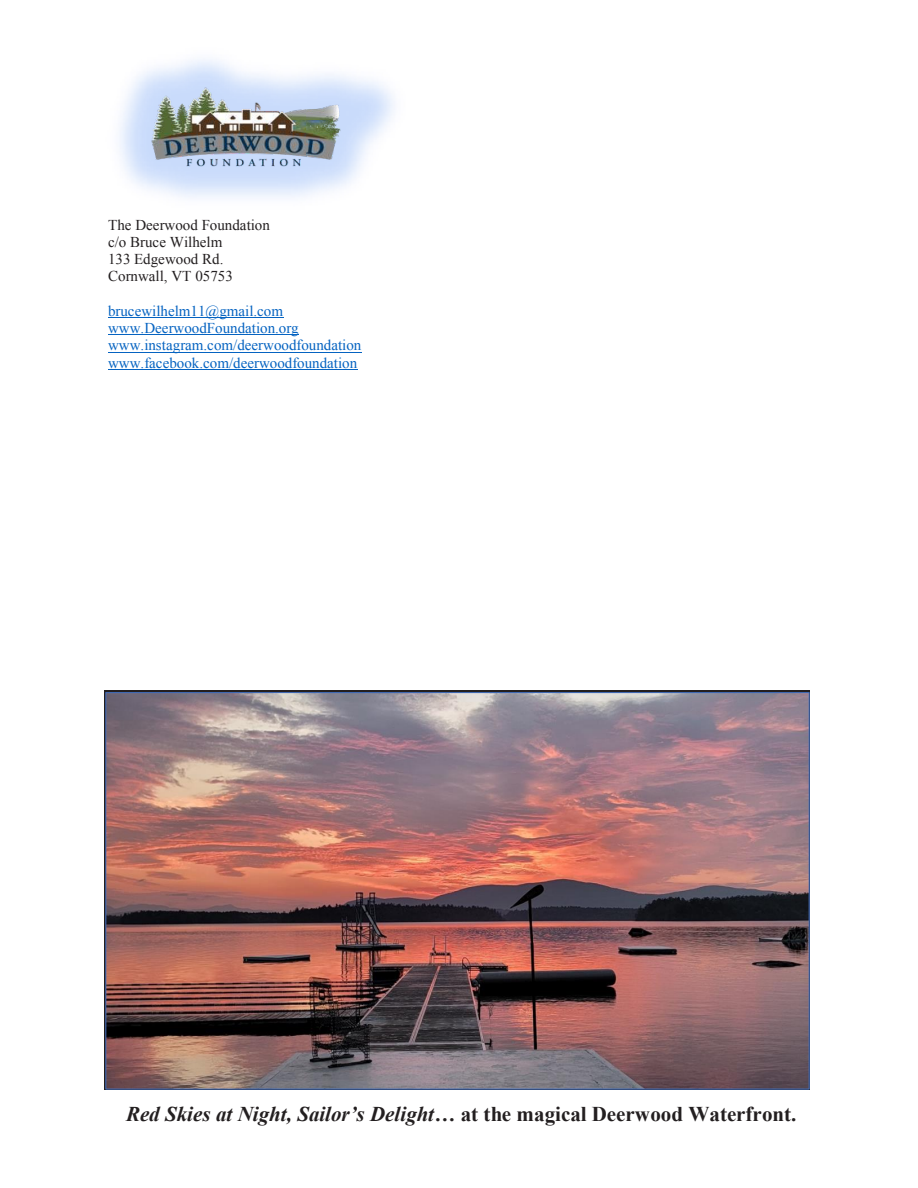
<style>
.page{position:relative;width:918px;height:1188px;background:#fff}
.page>*{position:absolute;margin:0;border:0;box-sizing:border-box;transform-origin:0 0}
.t1{font:700 21px "Times New Roman";color:#231f20}
.t2{font:15px/17.2px "Times New Roman";color:#0563c1}
.t3{font:15px/17.2px "Times New Roman";color:#231f20}
.s1{font-style:italic}
</style>
<div class="page">
<hr style="left:108px;top:317px;width:175px;height:1px;background:#0563c1">
<hr style="left:108px;top:335px;width:191px;height:1px;background:#0563c1">
<hr style="left:108px;top:352px;width:254px;height:1px;background:#0563c1">
<hr style="left:108px;top:369px;width:249px;height:1px;background:#0563c1">
<img style="left:117px;top:54px;width:260px;height:149px">
<img style="left:107px;top:694px;width:701px;height:394px">
<p class="t3" style="left:108px;top:216px;width:163px">The Deerwood Foundation c/o Bruce Wilhelm<br>133 Edgewood Rd.<br>Cornwall, VT 05753</p>
<p class="t2" style="left:108px;top:302px;width:255px">brucewilhelm11@gmail.com www.DeerwoodFoundation.org www.instagram.com/deerwoodfoundation www.facebook.com/deerwoodfoundation</p>
<h1 class="t1" style="left:126px;top:1099px;width:672px"><span class="s1">Red Skies at Night, Sailor’s Delight</span>… at the magical Deerwood Waterfront.</h1>
</div>
